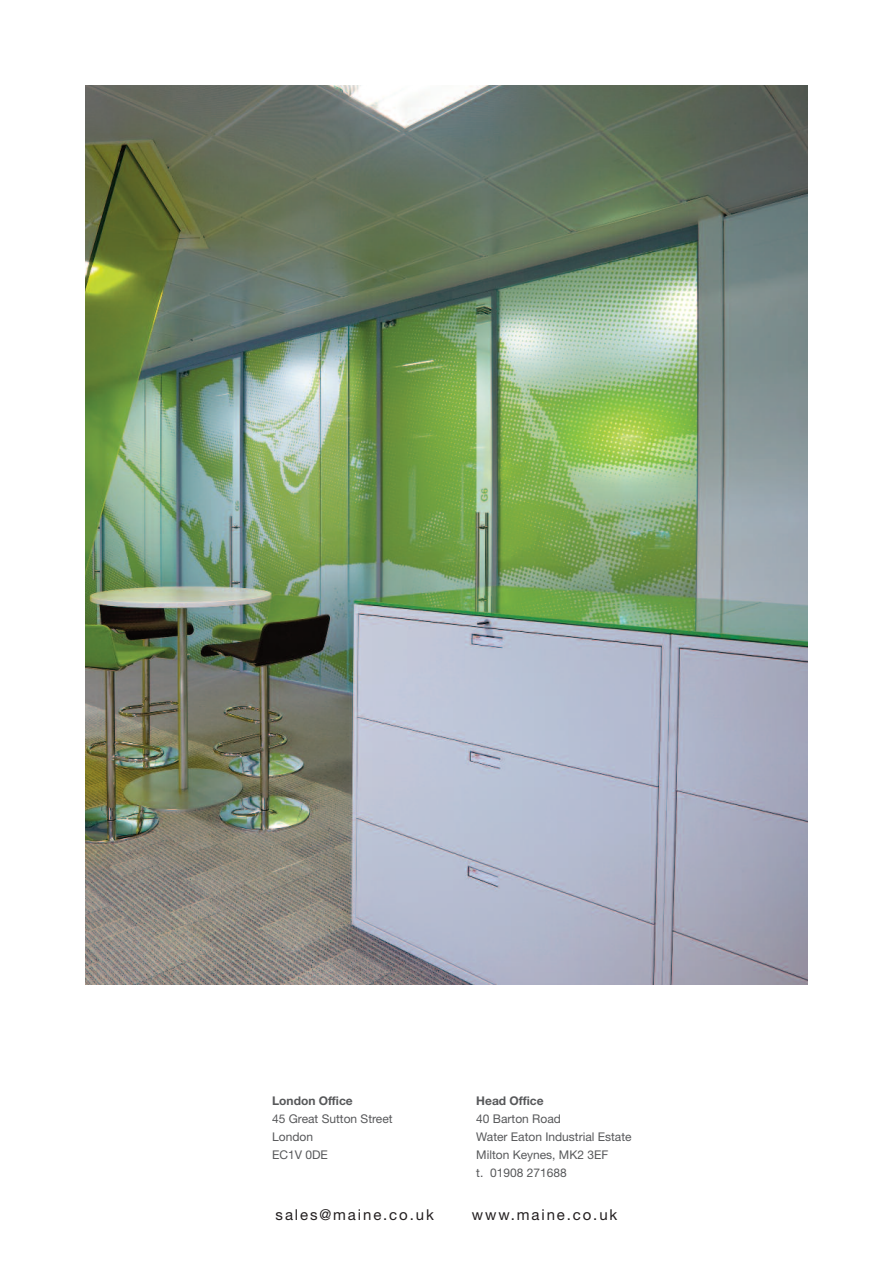
<style>
.page{position:relative;width:893px;height:1263px;background:#fff}
.page>*{position:absolute;margin:0;border:0;box-sizing:border-box;transform-origin:0 0}
.t1{font:15px "Helvetica Neue LT Std";letter-spacing:.125em;color:#231f20}
.t2{font:12px/18px "Helvetica Neue LT Std";color:#57585a}
.t3{font:700 12px "Helvetica 75";color:#57585a}
</style>
<div class="page">
<img style="left:85px;top:85px;width:723px;height:900px">
<p class="t3" style="left:272px;top:1093px;width:82px">London Office</p>
<p class="t2" style="left:272px;top:1110px;width:122px">45 Great Sutton Street<br>London<br>EC1V 0DE</p>
<p class="t3" style="left:476px;top:1093px;width:69px">Head Office</p>
<p class="t2" style="left:476px;top:1111px;width:157px">40 Barton Road<br>Water Eaton Industrial Estate<br>Milton Keynes, MK2 3EF<br>t. 01908 271688</p>
<p class="t1" style="left:276px;top:1209px;width:160px">sales@maine.co.uk</p>
<p class="t1" style="left:472px;top:1209px;width:147px">www.maine.co.uk</p>
</div>
